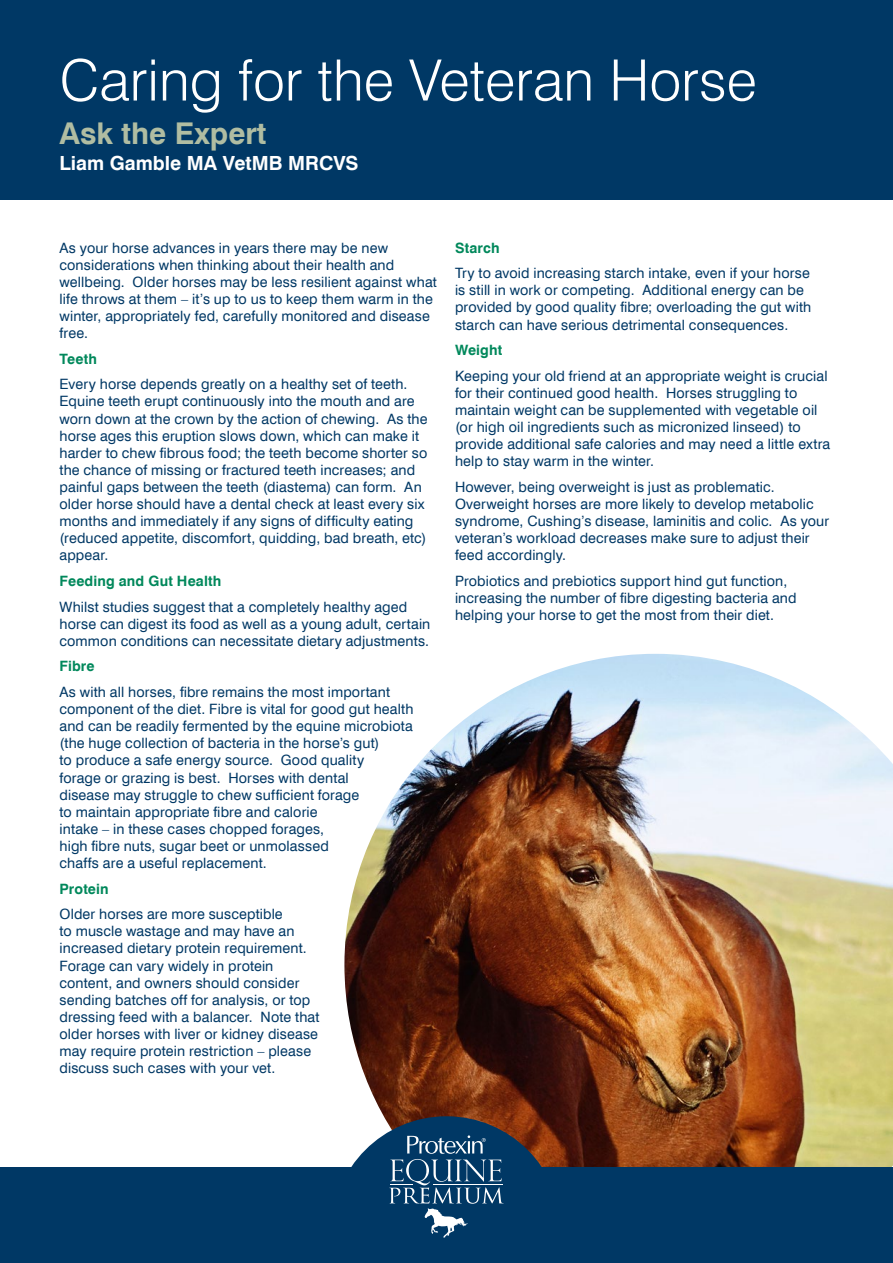
<style>
.page{position:relative;width:893px;height:1263px;background:#fff}
.page>*{position:absolute;margin:0;border:0;box-sizing:border-box;transform-origin:0 0}
.t1{font:300 57px "Swiss 721 TL";color:#fff}
.t2{font:700 30px "Swiss 721 TL";color:#b0bda2}
.t3{font:700 19.5px "Swiss 721 TL";color:#fff}
.t4{font:14.25px/17.1px "Swiss 721 TL";letter-spacing:.01em;color:#003865}
.t5{font:700 14.25px "Swiss 721 TL";letter-spacing:.01em;color:#00885b}
</style>
<div class="page">
<img style="left:344px;top:654px;width:549px;height:513px">
<div style="left:0;top:0;width:893px;height:200px;background:#003865"></div>
<div style="left:0;top:1167px;width:893px;height:96px;background:#003865"></div>
<svg style="left:344px;top:1116px;width:217px;height:122px"></svg>
<h1 class="t1" style="left:60px;top:43px;width:699px">Caring for the Veteran Horse</h1>
<h2 class="t2" style="left:60px;top:113px;width:208px">Ask the Expert</h2>
<h3 class="t3" style="left:60px;top:150px;width:300px">Liam Gamble MA VetMB MRCVS</h3>
<p class="t4" style="left:60px;top:239px;width:379px">As your horse advances in years there may be new considerations when thinking about their health and wellbeing. Older horses may be less resilient against what life throws at them – it’s up to us to keep them warm in the winter, appropriately fed, carefully monitored and disease free.</p>
<p class="t5" style="left:60px;top:349px;width:39px">Teeth</p>
<p class="t4" style="left:60px;top:376px;width:370px">Every horse depends greatly on a healthy set of teeth.<br>Equine teeth erupt continuously into the mouth and are worn down at the crown by the action of chewing. As the horse ages this eruption slows down, which can make it harder to chew fibrous food; the teeth become shorter so the chance of missing or fractured teeth increases; and painful gaps between the teeth (diastema) can form. An older horse should have a dental check at least every six months and immediately if any signs of difficulty eating (reduced appetite, discomfort, quidding, bad breath, etc) appear.</p>
<p class="t5" style="left:60px;top:572px;width:163px">Feeding and Gut Health</p>
<p class="t4" style="left:60px;top:598px;width:372px">Whilst studies suggest that a completely healthy aged horse can digest its food as well as a young adult, certain common conditions can necessitate dietary adjustments.</p>
<p class="t5" style="left:60px;top:657px;width:37px">Fibre</p>
<p class="t4" style="left:60px;top:683px;width:355px">As with all horses, fibre remains the most important component of the diet. Fibre is vital for good gut health and can be readily fermented by the equine microbiota (the huge collection of bacteria in the horse’s gut)<br>to produce a safe energy source. Good quality<br>forage or grazing is best. Horses with dental<br>disease may struggle to chew sufficient forage<br>to maintain appropriate fibre and calorie<br>intake – in these cases chopped forages,<br>high fibre nuts, sugar beet or unmolassed<br>chaffs are a useful replacement.</p>
<p class="t5" style="left:60px;top:879px;width:51px">Protein</p>
<p class="t4" style="left:60px;top:905px;width:261px">Older horses are more susceptible<br>to muscle wastage and may have an increased dietary protein requirement.<br>Forage can vary widely in protein content, and owners should consider sending batches off for analysis, or top dressing feed with a balancer. Note that older horses with liver or kidney disease may require protein restriction – please discuss such cases with your vet.</p>
<p class="t5" style="left:455px;top:238px;width:46px">Starch</p>
<p class="t4" style="left:455px;top:264px;width:358px">Try to avoid increasing starch intake, even if your horse is still in work or competing. Additional energy can be provided by good quality fibre; overloading the gut with starch can have serious detrimental consequences.</p>
<p class="t5" style="left:455px;top:341px;width:49px">Weight</p>
<p class="t4" style="left:455px;top:367px;width:377px">Keeping your old friend at an appropriate weight is crucial for their continued good health. Horses struggling to maintain weight can be supplemented with vegetable oil (or high oil ingredients such as micronized linseed) to provide additional safe calories and may need a little extra help to stay warm in the winter.</p>
<p class="t4" style="left:455px;top:478px;width:376px">However, being overweight is just as problematic.<br>Overweight horses are more likely to develop metabolic syndrome, Cushing’s disease, laminitis and colic. As your veteran’s workload decreases make sure to adjust their feed accordingly.</p>
<p class="t4" style="left:455px;top:572px;width:343px">Probiotics and prebiotics support hind gut function, increasing the number of fibre digesting bacteria and helping your horse to get the most from their diet.</p>
</div>
